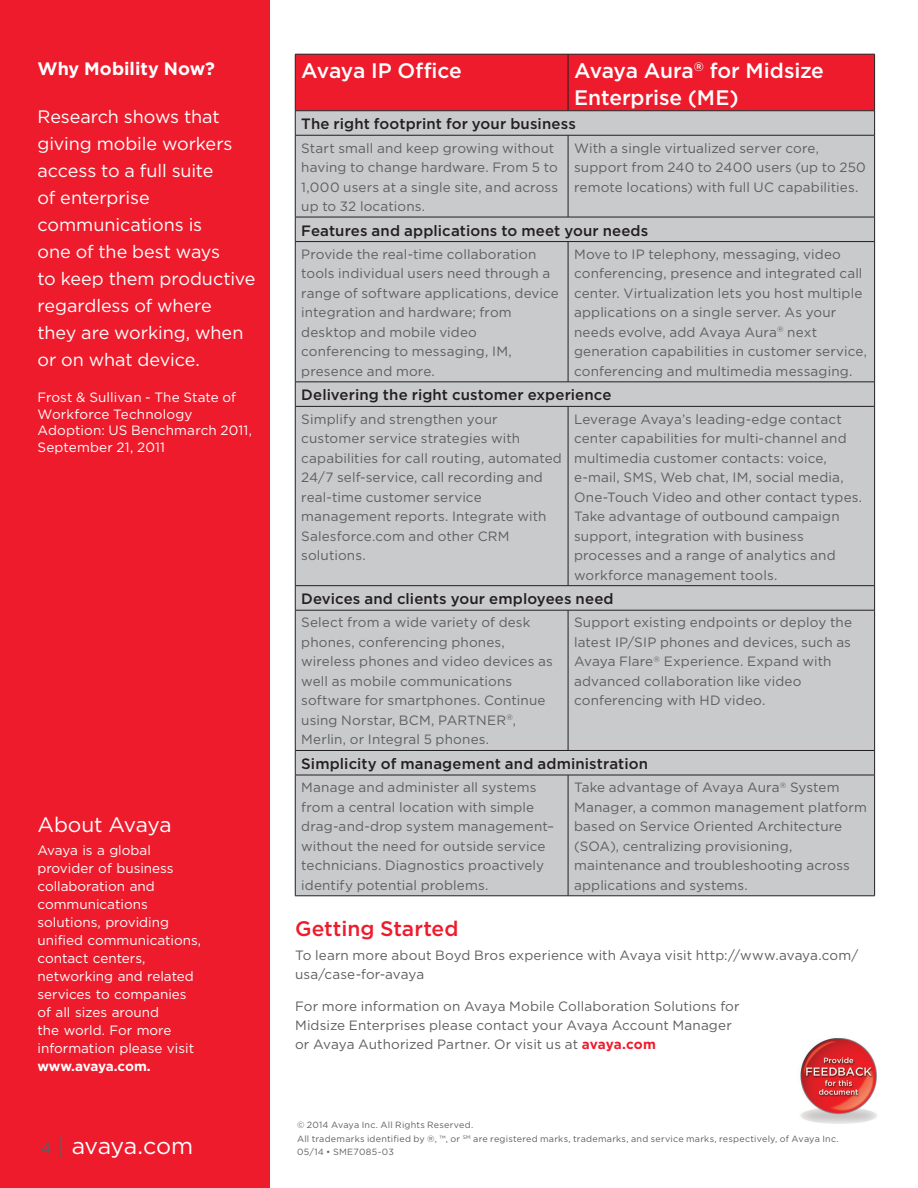
<style>
.page{position:relative;width:918px;height:1188px;background:#fff}
.page>*{position:absolute;margin:0;border:0;box-sizing:border-box;transform-origin:0 0}
.t1{font:23.25px "Gotham";letter-spacing:-.015em;color:#fff}
.Table_Header{font:500 21px/27px "Gotham";letter-spacing:-.005em;color:#fff}
.Body_Header{font:500 21px "Gotham";color:#ee1b2c}
.Boilerplate_Head{font:21px "Gotham";letter-spacing:-.015em;color:#fff}
.CoverCallout_K_O{font:18px/27px "Gotham";letter-spacing:-.005em;color:#fff}
.CoverCallout_K_O-2{font:700 18px "Gotham";color:#fff}
.Body_Subhead{font:500 15px "Gotham";letter-spacing:.01em;color:#231f20}
.Table_Copy{font:13.5px/19.5px "Gotham";letter-spacing:.01em;color:#5f5f62}
.Body_copy{font:13.5px/18.8px "Gotham";letter-spacing:.005em;color:#5f5f62}
.Boilerplate_Copy{font:13.5px/18px "Gotham";color:#fff}
.CoverCallout_K_O-3{font:13.5px/16.5px "Gotham";letter-spacing:.01em;color:#fff}
.Legal{font:9px "Gotham";letter-spacing:.025em;color:#5f5f62}
.s1{font-weight:700}
.s2{font-size:16.5px;color:#5f5f62}
.s3{color:#5f5f62}
.s4{font-weight:700;color:#ee1b2c}
</style>
<div class="page">
<div style="left:0;top:0;width:270px;height:1188px;background:#ee1b2c"></div>
<div style="left:296px;top:136px;width:578px;height:760px;background:#c9cacc"></div>
<svg style="left:295px;top:54px;width:580px;height:81px;background:#dd4e5a"></svg>
<hr style="left:295px;top:135px;width:273px;height:1px;background:#231f20">
<hr style="left:295px;top:135px;width:1px;height:82px;background:#231f20">
<hr style="left:568px;top:135px;width:307px;height:1px;background:#231f20">
<hr style="left:568px;top:135px;width:1px;height:82px;background:#231f20">
<hr style="left:874px;top:135px;width:1px;height:82px;background:#231f20">
<hr style="left:295px;top:217px;width:273px;height:1px;background:#231f20">
<svg style="left:295px;top:217px;width:1px;height:24px"></svg>
<hr style="left:568px;top:217px;width:307px;height:1px;background:#231f20">
<svg style="left:874px;top:217px;width:1px;height:24px"></svg>
<hr style="left:295px;top:241px;width:273px;height:1px;background:#231f20">
<hr style="left:295px;top:242px;width:1px;height:140px;background:#231f20">
<hr style="left:568px;top:241px;width:307px;height:1px;background:#231f20">
<hr style="left:568px;top:242px;width:1px;height:140px;background:#231f20">
<hr style="left:874px;top:242px;width:1px;height:140px;background:#231f20">
<hr style="left:295px;top:382px;width:273px;height:1px;background:#231f20">
<svg style="left:295px;top:382px;width:1px;height:24px"></svg>
<hr style="left:568px;top:382px;width:307px;height:1px;background:#231f20">
<svg style="left:874px;top:382px;width:1px;height:24px"></svg>
<hr style="left:295px;top:406px;width:273px;height:1px;background:#231f20">
<hr style="left:295px;top:407px;width:1px;height:178px;background:#231f20">
<hr style="left:568px;top:406px;width:307px;height:1px;background:#231f20">
<hr style="left:568px;top:407px;width:1px;height:178px;background:#231f20">
<hr style="left:874px;top:407px;width:1px;height:178px;background:#231f20">
<hr style="left:295px;top:585px;width:273px;height:1px;background:#231f20">
<svg style="left:295px;top:586px;width:1px;height:24px"></svg>
<hr style="left:568px;top:585px;width:307px;height:1px;background:#231f20">
<svg style="left:874px;top:586px;width:1px;height:24px"></svg>
<hr style="left:295px;top:610px;width:273px;height:1px;background:#231f20">
<hr style="left:295px;top:610px;width:1px;height:140px;background:#231f20">
<hr style="left:568px;top:610px;width:307px;height:1px;background:#231f20">
<hr style="left:568px;top:610px;width:1px;height:140px;background:#231f20">
<hr style="left:874px;top:610px;width:1px;height:140px;background:#231f20">
<hr style="left:295px;top:750px;width:273px;height:1px;background:#231f20">
<svg style="left:295px;top:751px;width:1px;height:24px"></svg>
<hr style="left:568px;top:750px;width:307px;height:1px;background:#231f20">
<svg style="left:874px;top:751px;width:1px;height:24px"></svg>
<hr style="left:295px;top:775px;width:273px;height:1px;background:#231f20">
<hr style="left:295px;top:775px;width:1px;height:121px;background:#231f20">
<hr style="left:295px;top:896px;width:273px;height:1px;background:#231f20">
<hr style="left:568px;top:775px;width:307px;height:1px;background:#231f20">
<hr style="left:568px;top:775px;width:1px;height:121px;background:#231f20">
<hr style="left:874px;top:775px;width:1px;height:121px;background:#231f20">
<hr style="left:568px;top:896px;width:307px;height:1px;background:#231f20">
<img style="left:800px;top:1038px;width:77px;height:85px">
<p class="CoverCallout_K_O-2" style="left:38px;top:59px;width:179px">Why Mobility Now?</p>
<p class="CoverCallout_K_O" style="left:38px;top:102px;width:220px">Research shows that giving mobile workers access to a full suite<br>of enterprise communications is<br>one of the best ways<br>to keep them productive regardless of where<br>they are working, when or on what device.</p>
<p class="CoverCallout_K_O-3" style="left:38px;top:389px;width:216px">Frost &amp; Sullivan - The State of<br>Workforce Technology<br>Adoption: US Benchmarch 2011,<br>September 21, 2011</p>
<p class="Boilerplate_Head" style="left:38px;top:813px;width:136px">About Avaya</p>
<p class="Boilerplate_Copy" style="left:38px;top:841px;width:165px">Avaya is a global provider of business collaboration and communications solutions, providing unified communications, contact centers, networking and related services to companies of all sizes around<br>the world. For more information please visit <span class="s1">www.avaya.com.</span></p>
<h1 class="t1" style="left:40px;top:1132px;width:154px"><span class="s2">4</span> <span class="s3">|</span> avaya.com</h1>
<p class="Table_Header" style="left:301px;top:56px;width:162px">Avaya IP Office</p>
<p class="Table_Header" style="left:574px;top:56px;width:251px">Avaya Aura<sup>®</sup> for Midsize<br>Enterprise (ME)</p>
<p class="Body_Subhead" style="left:301px;top:115px;width:276px">The right footprint for your business</p>
<p class="Table_Copy" style="left:301px;top:138px;width:258px">Start small and keep growing without having to change hardware. From 5 to<br>1,000 users at a single site, and across up to 32 locations.</p>
<p class="Table_Copy" style="left:574px;top:138px;width:293px">With a single virtualized server core, support from 240 to 2400 users (up to 250 remote locations) with full UC capabilities.</p>
<p class="Body_Subhead" style="left:301px;top:222px;width:349px">Features and applications to meet your needs</p>
<p class="Table_Copy" style="left:301px;top:244px;width:259px">Provide the real-time collaboration tools individual users need through a range of software applications, device integration and hardware; from desktop and mobile video conferencing to messaging, IM, presence and more.</p>
<p class="Table_Copy" style="left:574px;top:244px;width:295px">Move to IP telephony, messaging, video conferencing, presence and integrated call center. Virtualization lets you host multiple applications on a single server. As your needs evolve, add Avaya Aura<sup>®</sup> next generation capabilities in customer service, conferencing and multimedia messaging.</p>
<p class="Body_Subhead" style="left:301px;top:387px;width:312px">Delivering the right customer experience</p>
<p class="Table_Copy" style="left:301px;top:409px;width:262px">Simplify and strengthen your customer service strategies with capabilities for call routing, automated<br>24/7 self-service, call recording and real-time customer service management reports. Integrate with<br>Salesforce.com and other CRM solutions.</p>
<p class="Table_Copy" style="left:574px;top:409px;width:290px">Leverage Avaya’s leading-edge contact center capabilities for multi-channel and multimedia customer contacts: voice, e-mail, SMS, Web chat, IM, social media, One-Touch Video and other contact types.<br>Take advantage of outbound campaign support, integration with business processes and a range of analytics and workforce management tools.</p>
<p class="Body_Subhead" style="left:301px;top:590px;width:314px">Devices and clients your employees need</p>
<p class="Table_Copy" style="left:301px;top:613px;width:253px">Select from a wide variety of desk phones, conferencing phones, wireless phones and video devices as well as mobile communications software for smartphones. Continue using Norstar, BCM, PARTNER<sup>®</sup>,<br>Merlin, or Integral 5 phones.</p>
<p class="Table_Copy" style="left:574px;top:613px;width:279px">Support existing endpoints or deploy the latest IP/SIP phones and devices, such as Avaya Flare<sup>®</sup> Experience. Expand with advanced collaboration like video conferencing with HD video.</p>
<p class="Body_Subhead" style="left:301px;top:755px;width:348px">Simplicity of management and administration</p>
<p class="Table_Copy" style="left:301px;top:778px;width:255px">Manage and administer all systems from a central location with simple drag-and-drop system management– without the need for outside service technicians. Diagnostics proactively identify potential problems.</p>
<p class="Table_Copy" style="left:574px;top:778px;width:294px">Take advantage of Avaya Aura<sup>®</sup> System Manager, a common management platform based on Service Oriented Architecture (SOA), centralizing provisioning, maintenance and troubleshooting across applications and systems.</p>
<p class="Body_Header" style="left:295px;top:917px;width:165px">Getting Started</p>
<p class="Body_copy" style="left:295px;top:946px;width:565px">To learn more about Boyd Bros experience with Avaya visit http://www.avaya.com/ usa/case-for-avaya</p>
<p class="Body_copy" style="left:295px;top:997px;width:446px">For more information on Avaya Mobile Collaboration Solutions for<br>Midsize Enterprises please contact your Avaya Account Manager or Avaya Authorized Partner. Or visit us at <span class="s4">avaya.com</span></p>
<p class="Legal" style="left:297px;top:1120px;width:178px">© 2014 Avaya Inc. All Rights Reserved.</p>
<p class="Legal" style="left:297px;top:1133px;width:543px">All trademarks identified by ®, ™, or <sup>SM</sup> are registered marks, trademarks, and service marks, respectively, of Avaya Inc.</p>
<p class="Legal" style="left:297px;top:1147px;width:99px">05/14 • SME7085-03</p>
</div>
